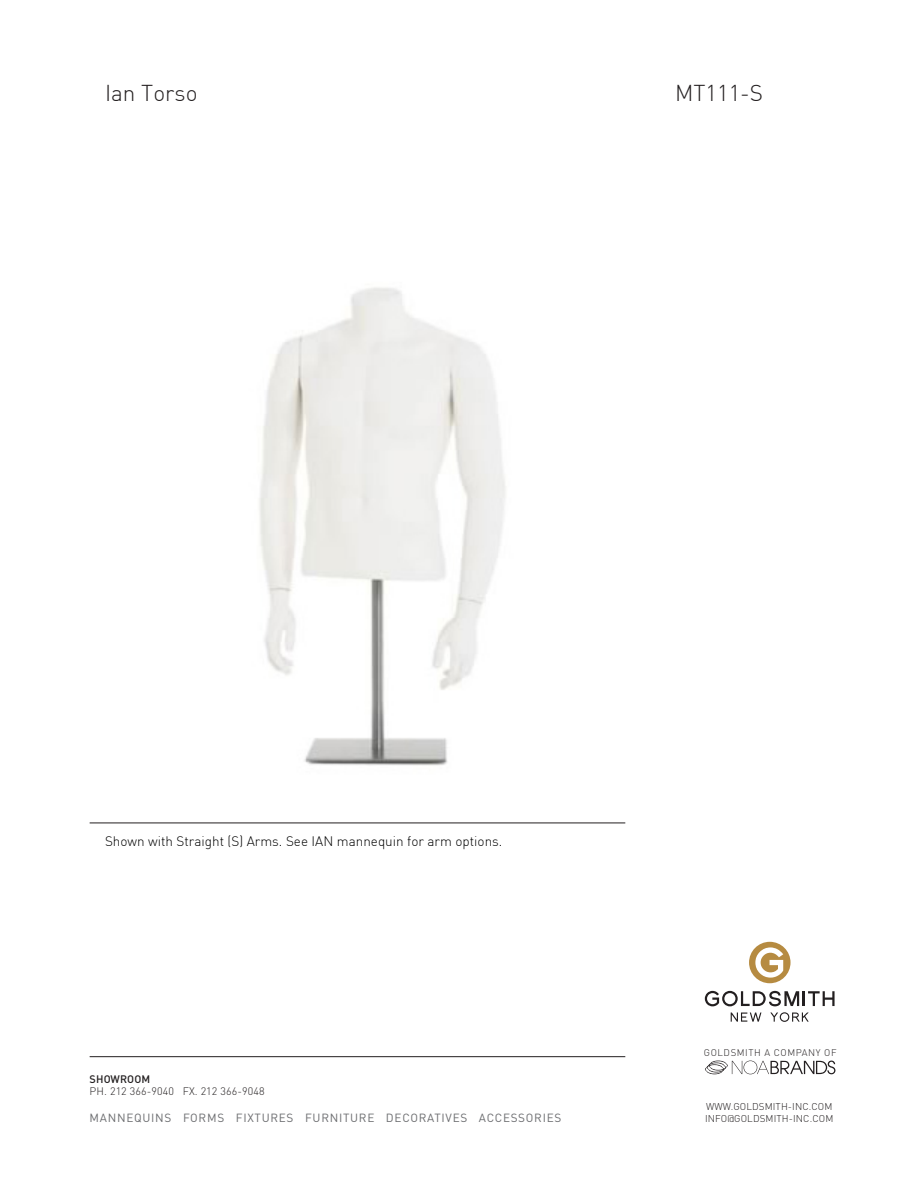
<style>
.page{position:relative;width:918px;height:1188px;background:#fff}
.page>*{position:absolute;margin:0;border:0;box-sizing:border-box;transform-origin:0 0}
.t1{font:300 22.5px "DIN Pro";color:#231f20}
.t2{font:300 13.5px "DIN Pro";color:#000}
.t3{font:11.7px "DIN";letter-spacing:.06em;color:#6c6d70}
.t4{font:300 10.8px "DIN";letter-spacing:.01em;color:#231f20}
.t5{font:500 10.8px "DIN";letter-spacing:.01em;color:#231f20}
.t6{font:300 9.75px "DIN";letter-spacing:.01em;color:#231f20}
.t7{font:300 9.6px "DIN";letter-spacing:.06em;color:#231f20}
</style>
<div class="page">
<hr style="left:90px;top:823px;width:535px;height:1px;background:#231f20">
<hr style="left:90px;top:1056px;width:535px;height:1px;background:#231f20">
<div style="left:749px;top:942px;width:42px;height:41px;background:#b68b41;border-radius:50%"></div>
<svg style="left:705px;top:991px;width:130px;height:15px"></svg>
<svg style="left:731px;top:1013px;width:30px;height:9px"></svg>
<svg style="left:770px;top:1012px;width:39px;height:10px"></svg>
<svg style="left:755px;top:947px;width:28px;height:31px"></svg>
<svg style="left:705px;top:1061px;width:130px;height:13px"></svg>
<img style="left:259px;top:287px;width:247px;height:479px">
<h1 class="t1" style="left:105px;top:83px;width:94px">Ian Torso</h1>
<h1 class="t1" style="left:675px;top:83px;width:90px">MT111-S</h1>
<p class="t2" style="left:105px;top:836px;width:399px">Shown with Straight (S) Arms. See IAN mannequin for arm options.</p>
<p class="t5" style="left:90px;top:1072px;width:62px">SHOWROOM</p>
<p class="t4" style="left:90px;top:1085px;width:177px">PH. 212 366-9040 FX. 212 366-9048</p>
<p class="t3" style="left:90px;top:1110px;width:473px">MANNEQUINS FORMS FIXTURES FURNITURE DECORATIVES ACCESSORIES</p>
<p class="t7" style="left:704px;top:1047px;width:134px">GOLDSMITH A COMPANY OF</p>
<p class="t6" style="left:706px;top:1100px;width:128px">WWW.GOLDSMITH-INC.COM</p>
<p class="t6" style="left:705px;top:1112px;width:130px">INFO@GOLDSMITH-INC.COM</p>
</div>
